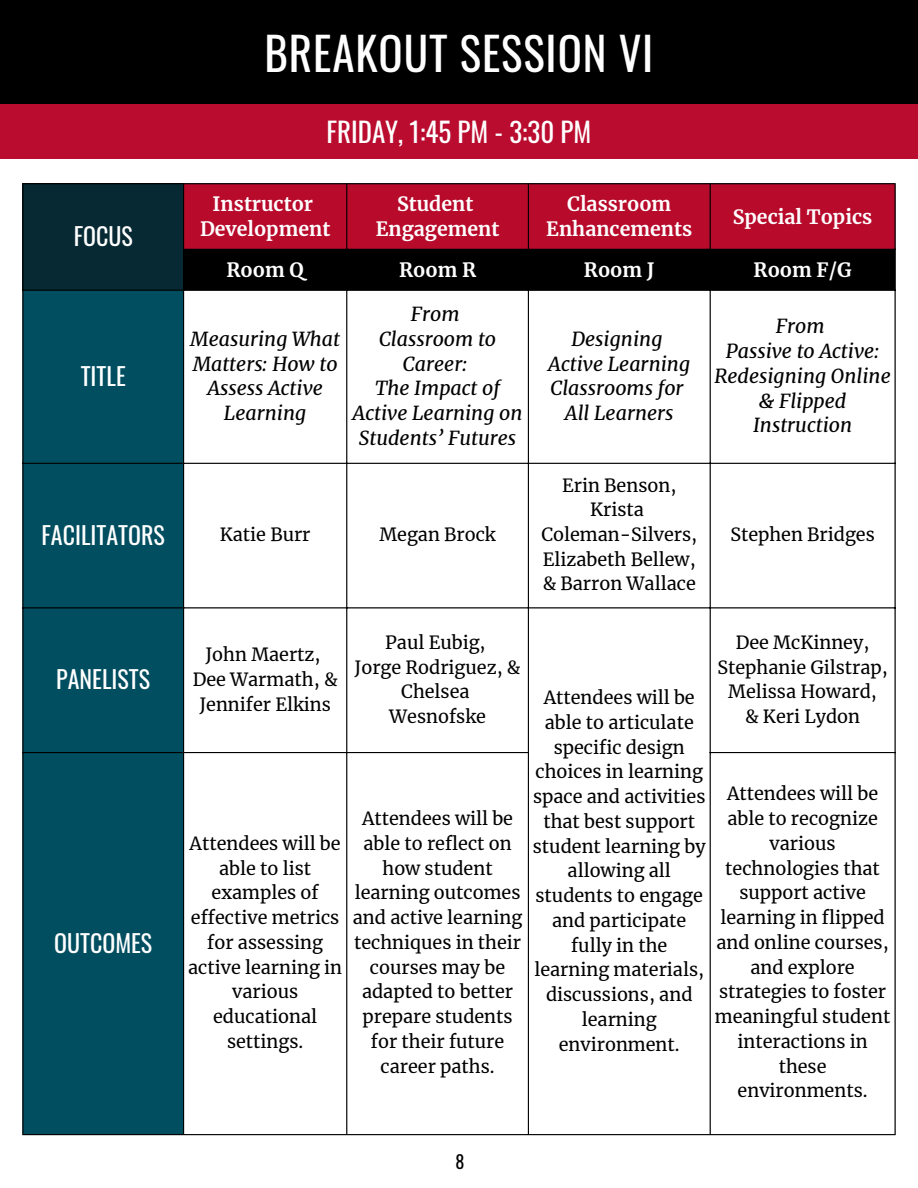
<style>
.page{position:relative;width:918px;height:1188px;background:#fff}
.page>*{position:absolute;margin:0;border:0;box-sizing:border-box;transform-origin:0 0}
.t1{font:45px "Oswald";letter-spacing:.02em;color:#fefefe}
.t2{font:27px "Oswald";color:#fff}
.t3{font:24px "Oswald";color:#fff}
.t4{font:italic 19.5px/24.8px "Merriweather";color:#000;text-align:center}
.t5{font:700 19.5px/24.8px "Merriweather";color:#fff;text-align:center}
.t6{font:18px/24.8px "Merriweather";color:#000;text-align:center}
.t7{font:18px "Oswald";color:#000}
</style>
<div class="page">
<div style="left:23px;top:183px;width:161px;height:107px;background:#062934"></div>
<div style="left:184px;top:184px;width:711px;height:65px;background:#b80a2b"></div>
<div style="left:184px;top:250px;width:711px;height:40px;background:#000"></div>
<div style="left:23px;top:291px;width:160px;height:843px;background:#004e60"></div>
<hr style="left:22px;top:184px;width:1px;height:950px;background:#000">
<hr style="left:183px;top:184px;width:1px;height:950px;background:#000">
<hr style="left:346px;top:184px;width:1px;height:950px;background:#000">
<hr style="left:528px;top:184px;width:1px;height:950px;background:#000">
<hr style="left:710px;top:184px;width:1px;height:950px;background:#000">
<hr style="left:895px;top:184px;width:1px;height:950px;background:#000">
<hr style="left:22px;top:183px;width:874px;height:1px;background:#000">
<hr style="left:183px;top:249px;width:713px;height:1px;background:#000">
<hr style="left:22px;top:290px;width:874px;height:1px;background:#000">
<hr style="left:22px;top:463px;width:874px;height:1px;background:#000">
<hr style="left:22px;top:607px;width:874px;height:1px;background:#000">
<hr style="left:22px;top:752px;width:507px;height:1px;background:#000">
<hr style="left:710px;top:752px;width:186px;height:1px;background:#000">
<hr style="left:22px;top:1134px;width:874px;height:1px;background:#000">
<div style="left:0;top:0;width:918px;height:104px;background:#000"></div>
<div style="left:0;top:104px;width:918px;height:54px;background:#ba0c2f"></div>
<p class="t1" style="left:264px;top:18px;width:390px">BREAKOUT SESSION VI</p>
<h1 class="t3" style="left:74px;top:218px;width:61px">FOCUS</h1>
<p class="t3" style="left:81px;top:358px;width:47px">TITLE</p>
<p class="t2" style="left:327px;top:111px;width:266px">FRIDAY, 1:45 PM - 3:30 PM</p>
<p class="t5" style="left:213px;top:192px;width:102px">Instructor</p>
<p class="t5" style="left:200px;top:217px;width:132px">Development</p>
<p class="t5" style="left:397px;top:192px;width:78px">Student</p>
<p class="t5" style="left:376px;top:217px;width:125px">Engagement</p>
<p class="t5" style="left:546px;top:192px;width:148px">Classroom<br>Enhancements</p>
<p class="t5" style="left:733px;top:204px;width:141px">Special Topics</p>
<p class="t5" style="left:227px;top:258px;width:79px">Room Q</p>
<p class="t5" style="left:399px;top:258px;width:79px">Room R</p>
<p class="t5" style="left:584px;top:258px;width:72px">Room J</p>
<p class="t5" style="left:754px;top:258px;width:99px">Room F/G</p>
<p class="t4" style="left:190px;top:327px;width:151px">Measuring What<br>Matters: How to<br>Assess Active<br>Learning</p>
<p class="t4" style="left:411px;top:302px;width:50px">From</p>
<p class="t4" style="left:379px;top:327px;width:119px">Classroom to<br>Career:</p>
<p class="t4" style="left:353px;top:376px;width:171px">The Impact of<br>Active Learning on<br>Students’ Futures</p>
<p class="t4" style="left:571px;top:327px;width:93px">Designing</p>
<p class="t4" style="left:548px;top:351px;width:143px;text-align:left">Active Learning<br>Classrooms for</p>
<p class="t4" style="left:565px;top:401px;width:110px">All Learners</p>
<p class="t4" style="left:776px;top:314px;width:50px">From</p>
<p class="t4" style="left:714px;top:339px;width:178px">Passive to Active:<br>Redesigning Online &amp; Flipped<br>Instruction</p>
<p class="t3" style="left:42px;top:516px;width:125px">FACILITATORS</p>
<p class="t6" style="left:220px;top:523px;width:92px">Katie Burr</p>
<p class="t6" style="left:379px;top:523px;width:118px">Megan Brock</p>
<p class="t6" style="left:562px;top:474px;width:116px">Erin Benson,</p>
<p class="t6" style="left:590px;top:497px;width:55px">Krista</p>
<p class="t6" style="left:541px;top:522px;width:157px">Coleman-Silvers,</p>
<p class="t6" style="left:543px;top:547px;width:154px">Elizabeth Bellew,</p>
<p class="t6" style="left:543px;top:572px;width:155px">&amp; Barron Wallace</p>
<p class="t6" style="left:730px;top:523px;width:146px">Stephen Bridges</p>
<p class="t3" style="left:56px;top:661px;width:95px">PANELISTS</p>
<p class="t3" style="left:54px;top:925px;width:100px">OUTCOMES</p>
<p class="t6" style="left:205px;top:643px;width:117px">John Maertz,</p>
<p class="t6" style="left:193px;top:667px;width:146px">Dee Warmath, &amp;</p>
<p class="t6" style="left:199px;top:692px;width:133px">Jennifer Elkins</p>
<p class="t6" style="left:188px;top:831px;width:156px">Attendees will be able to list examples of effective metrics for assessing active learning in various educational settings.</p>
<p class="t6" style="left:385px;top:630px;width:102px">Paul Eubig,</p>
<p class="t6" style="left:355px;top:655px;width:168px">Jorge Rodriguez, &amp;<br>Chelsea</p>
<p class="t6" style="left:389px;top:704px;width:98px">Wesnofske</p>
<p class="t6" style="left:353px;top:806px;width:171px">Attendees will be able to reflect on how student learning outcomes and active learning techniques in their courses may be adapted to better prepare students for their future career paths.</p>
<p class="t6" style="left:533px;top:685px;width:174px">Attendees will be able to articulate specific design choices in learning space and activities that best support student learning by allowing all students to engage and participate fully in the learning materials, discussions, and learning environment.</p>
<p class="t6" style="left:736px;top:630px;width:135px">Dee McKinney,</p>
<p class="t6" style="left:717px;top:655px;width:172px">Stephanie Gilstrap,</p>
<p class="t6" style="left:728px;top:680px;width:150px">Melissa Howard,</p>
<p class="t6" style="left:745px;top:704px;width:117px">&amp; Keri Lydon</p>
<p class="t6" style="left:715px;top:782px;width:177px">Attendees will be able to recognize various technologies that support active learning in flipped and online courses, and explore strategies to foster meaningful student interactions in these environments.</p>
<p class="t7" style="left:455px;top:1148px;width:10px">8</p>
</div>
